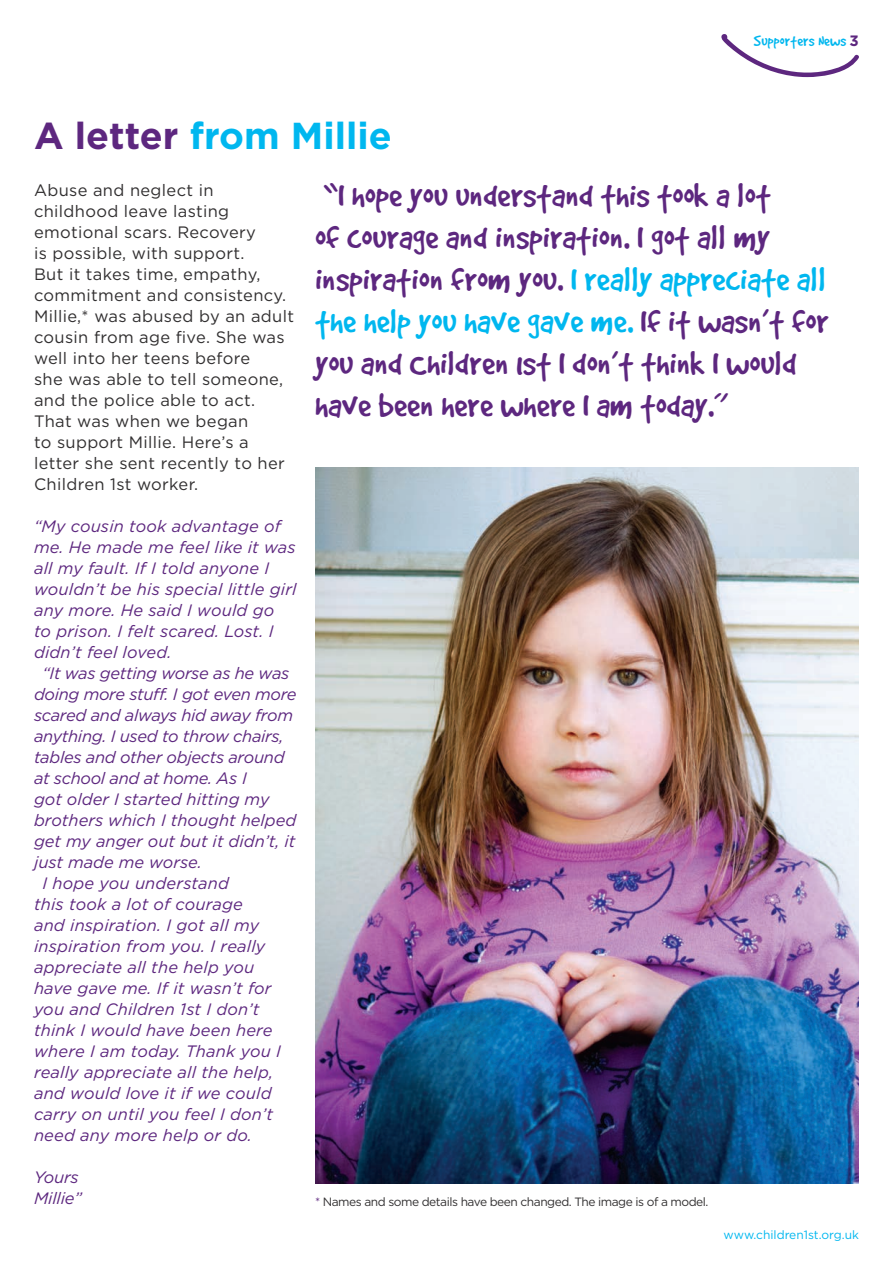
<style>
.page{position:relative;width:893px;height:1263px;background:#fff}
.page>*{position:absolute;margin:0;border:0;box-sizing:border-box;transform-origin:0 0}
.t1{font:37.5px/42px "Good Dog";letter-spacing:.01em;color:#5d277f}
.t2{font:700 37.5px "Gotham";color:#00b7ef}
.t3{font:italic 16.5px/21px "Gotham";letter-spacing:.005em;color:#5d277f}
.t4{font:16.5px/21px "Gotham";letter-spacing:.02em;color:#312f30}
.t5{font:italic 16.5px "Gotham";letter-spacing:-.02em;color:#5d277f}
.t6{font:16.5px "Good Dog";letter-spacing:.02em;color:#00b7ef}
.t7{font:12px "Gotham";letter-spacing:-.04em;color:#312f30}
.t8{font:12px "Gotham";color:#00b7ef}
.s1{color:#5d277f}
.s2{font-family:"Gotham";font-weight:700;font-size:15px;color:#5d277f}
.s3{color:#00b7ef}
</style>
<div class="page">
<img style="left:315px;top:468px;width:544px;height:715px">
<svg style="left:721px;top:34px;width:138px;height:43px"></svg>
<h1 class="t2" style="left:34px;top:111px;width:359px"><span class="s1">A letter</span> from Millie</h1>
<p class="t6" style="left:754px;top:32px;width:107px">Supporters News <span class="s2">3</span></p>
<p class="t4" style="left:34px;top:179px;width:262px">Abuse and neglect in childhood leave lasting emotional scars. Recovery<br>is possible, with support.<br>But it takes time, empathy, commitment and consistency.<br>Millie,* was abused by an adult cousin from age five. She was well into her teens before<br>she was able to tell someone, and the police able to act.<br>That was when we began<br>to support Millie. Here’s a letter she sent recently to her<br>Children 1st worker.</p>
<p class="t3" style="left:34px;top:515px;width:248px">“My cousin took advantage of</p>
<p class="t3" style="left:34px;top:536px;width:263px">me. He made me feel like it was</p>
<p class="t3" style="left:34px;top:557px;width:237px">all my fault. If I told anyone I</p>
<p class="t3" style="left:34px;top:578px;width:264px">wouldn’t be his special little girl</p>
<p class="t3" style="left:34px;top:599px;width:242px">any more. He said I would go</p>
<p class="t3" style="left:34px;top:620px;width:241px">to prison. I felt scared. Lost. I</p>
<p class="t3" style="left:34px;top:641px;width:139px">didn’t feel loved.</p>
<p class="t5" style="left:43px;top:663px;width:248px">“It was getting worse as he was</p>
<p class="t5" style="left:34px;top:684px;width:264px">doing more stuff. I got even more</p>
<p class="t5" style="left:34px;top:705px;width:261px">scared and always hid away from</p>
<p class="t5" style="left:34px;top:726px;width:251px">anything. I used to throw chairs,</p>
<p class="t5" style="left:34px;top:747px;width:252px">tables and other objects around</p>
<p class="t5" style="left:34px;top:768px;width:214px">at school and at home. As I</p>
<p class="t3" style="left:34px;top:788px;width:237px">got older I started hitting my</p>
<p class="t3" style="left:34px;top:809px;width:264px">brothers which I thought helped</p>
<p class="t3" style="left:34px;top:830px;width:263px">get my anger out but it didn’t, it</p>
<p class="t3" style="left:34px;top:851px;width:169px">just made me worse.</p>
<p class="t3" style="left:43px;top:872px;width:188px">I hope you understand</p>
<p class="t3" style="left:34px;top:893px;width:210px">this took a lot of courage</p>
<p class="t3" style="left:34px;top:914px;width:227px">and inspiration. I got all my</p>
<p class="t3" style="left:34px;top:935px;width:233px">inspiration from you. I really</p>
<p class="t3" style="left:34px;top:956px;width:222px">appreciate all the help you</p>
<p class="t3" style="left:34px;top:978px;width:239px">have gave me. If it wasn’t for</p>
<p class="t3" style="left:34px;top:999px;width:227px">you and Children 1st I don’t</p>
<p class="t3" style="left:34px;top:1020px;width:240px">think I would have been here</p>
<p class="t3" style="left:34px;top:1041px;width:249px">where I am today. Thank you I</p>
<p class="t3" style="left:34px;top:1062px;width:241px">really appreciate all the help,</p>
<p class="t3" style="left:34px;top:1083px;width:239px">and would love it if we could</p>
<p class="t3" style="left:34px;top:1104px;width:241px">carry on until you feel I don’t</p>
<p class="t3" style="left:34px;top:1125px;width:219px">need any more help or do.</p>
<p class="t3" style="left:34px;top:1167px;width:49px">Yours<br>Millie”</p>
<h1 class="t1" style="left:315px;top:173px;width:515px">“I hope you understand this took a lot<br>of courage and inspiration. I got all my inspiration from you. <span class="s3">I really appreciate all the help you have gave me.</span> If it wasn’t for you and Children 1st I don’t think I would have been here where I am today.”</h1>
<p class="t7" style="left:315px;top:1194px;width:395px"><span class="s1">*</span> Names and some details have been changed. The image is of a model.</p>
<p class="t8" style="left:724px;top:1226px;width:137px">www.children1st.org.uk</p>
</div>
